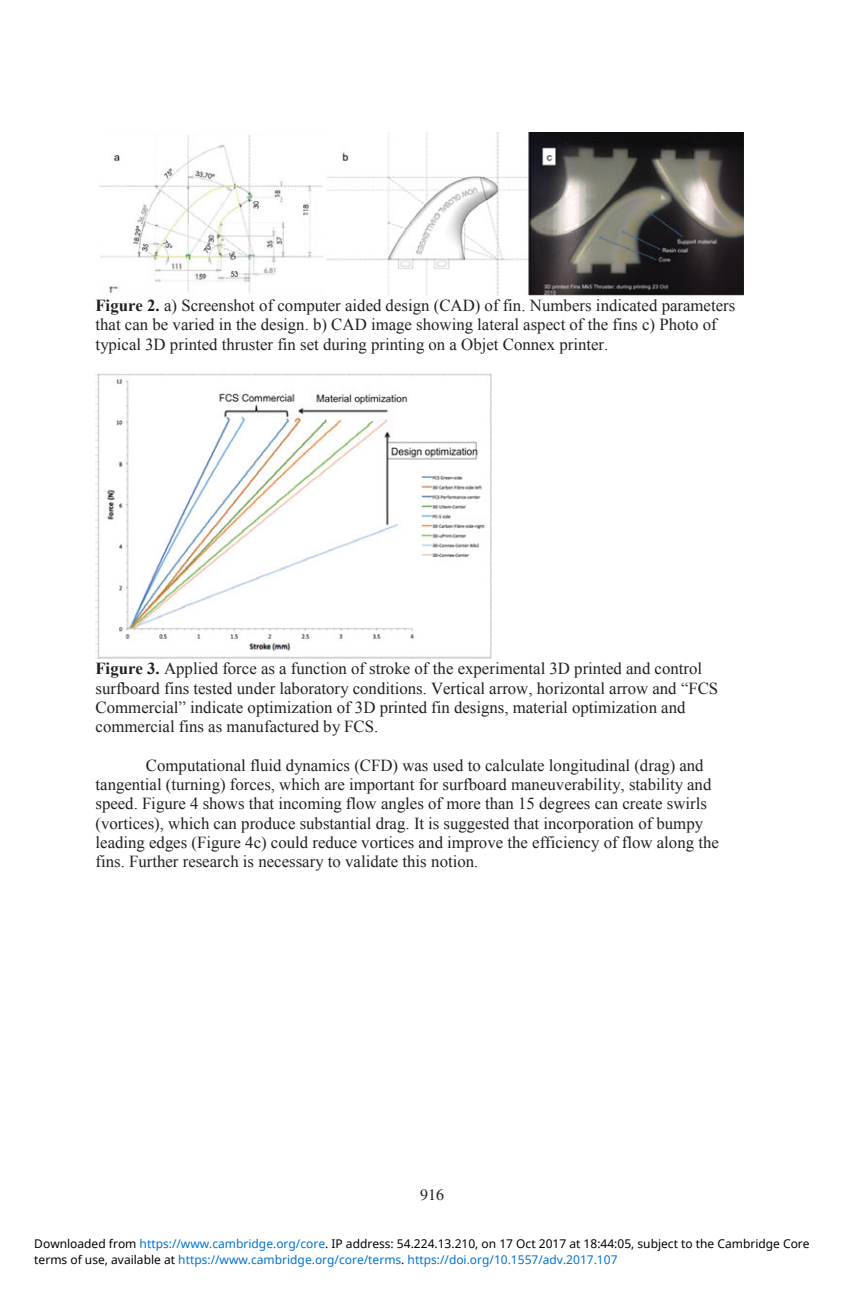
<style>
.page{position:relative;width:864px;height:1296px;background:#fff}
.page>*{position:absolute;margin:0;border:0;box-sizing:border-box;transform-origin:0 0}
.t1{font:16.8px/19.4px "Times New Roman";color:#231f20}
.t2{font:16.8px/19.4px "Times New Roman";color:#231f20}
.t3{font:16px "Times";color:#231f20}
.t4{font:12px "Noto Sans";color:#000}
.t5{font:12px "Noto Sans";color:#0172cf}
.s1{font-weight:700}
.s2{font-style:inherit}
.s3{color:#0172cf}
.s4{color:#000}
</style>
<div class="page">
<img style="left:99px;top:132px;width:645px;height:164px">
<img style="left:96px;top:373px;width:396px;height:286px">
<p class="t1" style="left:96px;top:296px;width:641px"><span class="s1">Figure 2.</span> a) Screenshot of computer aided design (CAD) of fin. Numbers indicated parameters that can be varied in the design. b) CAD image showing lateral aspect of the fins c) Photo of typical 3D printed thruster fin set during printing on a Objet Connex printer.</p>
<p class="t2" style="left:96px;top:659px;width:624px"><span class="s1">Figure 3.</span> <span class="s2">Applied force as a function of stroke of the experimental 3D printed and control </span>surfboard fins tested under laboratory conditions. Vertical arrow, horizontal arrow and “FCS<br>Commercial” indicate optimization of 3D printed fin designs, material optimization and</p>
<p class="t1" style="left:96px;top:717px;width:284px">commercial fins as manufactured by FCS.</p>
<p class="t1" style="left:96px;top:755px;width:625px;text-indent:50px">Computational fluid dynamics (CFD) was used to calculate longitudinal (drag) and tangential (turning) forces, which are important for surfboard maneuverability, stability and speed. Figure 4 shows that incoming flow angles of more than 15 degrees can create swirls (vortices), which can produce substantial drag. It is suggested that incorporation of bumpy leading edges (Figure 4c) could reduce vortices and improve the efficiency of flow along the fins. Further research is necessary to validate this notion.</p>
<p class="t3" style="left:420px;top:1189px;width:25px">916</p>
<p class="t4" style="left:34px;top:1236px;width:777px">Downloaded from <span class="s3">https://www.cambridge.org/core</span>. IP address: 54.224.13.210, on 17 Oct 2017 at 18:44:05, subject to the Cambridge Core</p>
<p class="t5" style="left:34px;top:1251px;width:585px"><span class="s4">terms of use, available at</span> https://www.cambridge.org/core/terms<span class="s4">.</span> https://doi.org/10.1557/adv.2017.107</p>
</div>
